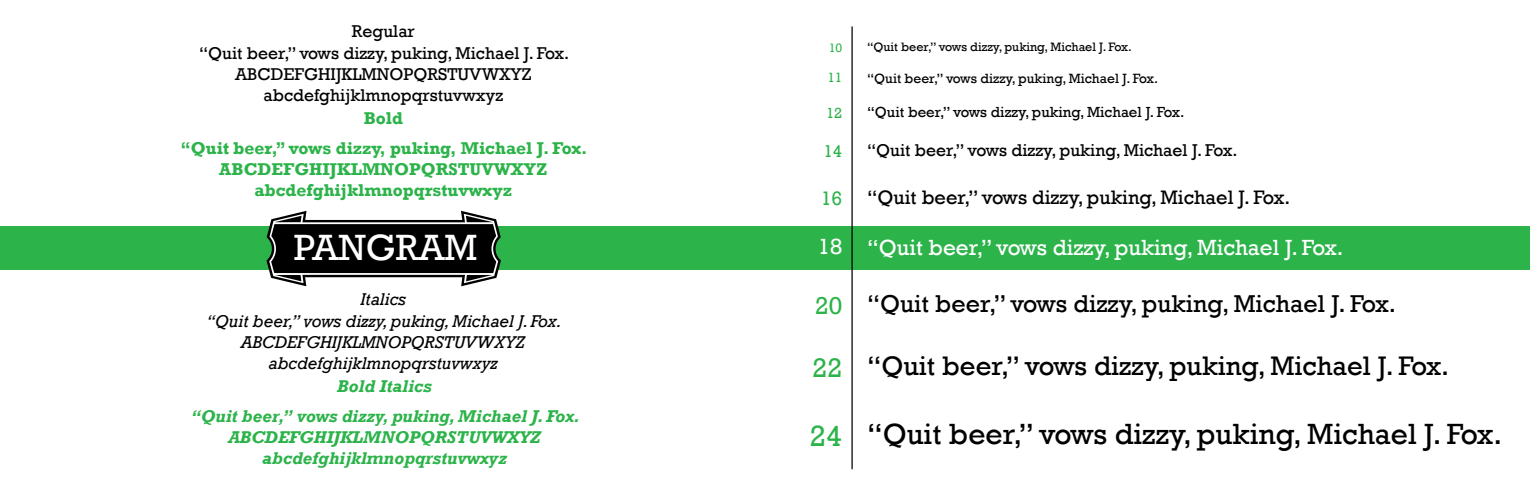
<style>
.page{position:relative;width:1530px;height:495px;background:#fff}
.page>*{position:absolute;margin:0;border:0;box-sizing:border-box;transform-origin:0 0}
.t1{font:37.5px "Rockwell";color:#fff}
.t2{font:30px "Rockwell";color:#000}
.t3{font:30px "Rockwell";color:#2cb34a}
.t4{font:27.5px "Rockwell";color:#000}
.t5{font:27.5px "Rockwell";color:#2cb34a}
.t6{font:25px "Rockwell";color:#000}
.t7{font:25px "Rockwell";color:#2cb34a}
.t8{font:22.5px "Rockwell";color:#fff}
.t9{font:20px "Rockwell";color:#000}
.t10{font:20px "Rockwell";color:#2cb34a}
.t11{font:17.5px/21.5px "Rockwell";color:#000;text-align:center}
.t12{font:italic 700 17.5px/30.4px "Rockwell";color:#2cb34a;text-align:center}
.t13{font:italic 17.5px/21.5px "Rockwell";color:#000;text-align:center}
.t14{font:700 17.5px/30.4px "Rockwell";color:#2cb34a;text-align:center}
.t15{font:17.5px "Rockwell";color:#2cb34a}
.t16{font:15px "Rockwell";color:#000}
.t17{font:15px "Rockwell";color:#2cb34a}
.t18{font:13.75px "Rockwell";color:#000}
.t19{font:13.75px "Rockwell";color:#2cb34a}
.t20{font:12.5px "Rockwell";color:#000}
.t21{font:12.5px "Rockwell";color:#2cb34a}
</style>
<div class="page">
<div style="left:0;top:227px;width:765px;height:43px;background:#2cb34a"></div>
<svg style="left:266px;top:211px;width:235px;height:75px"></svg>
<div style="left:765px;top:227px;width:765px;height:43px;background:#2cb34a"></div>
<hr style="left:851px;top:26px;width:2px;height:443px;background:#000">
<p class="t11" style="left:199px;top:20px;width:372px">Regular<br>“Quit beer,” vows dizzy, puking, Michael J. Fox.<br>ABCDEFGHIJKLMNOPQRSTUVWXYZ abcdefghijklmnopqrstuvwxyz</p>
<p class="t14" style="left:181px;top:103px;width:408px">Bold<br>“Quit beer,” vows dizzy, puking, Michael J. Fox.</p>
<p class="t14" style="left:219px;top:159px;width:330px;line-height:21px">ABCDEFGHIJKLMNOPQRSTUVWXYZ abcdefghijklmnopqrstuvwxyz</p>
<h1 class="t1" style="left:294px;top:226px;width:185px">PANGRAM</h1>
<p class="t13" style="left:207px;top:288px;width:356px">Italics<br>“Quit beer,” vows dizzy, puking, Michael J. Fox.<br>ABCDEFGHIJKLMNOPQRSTUVWXYZ abcdefghijklmnopqrstuvwxyz</p>
<p class="t12" style="left:190px;top:371px;width:391px">Bold Italics<br>“Quit beer,” vows dizzy, puking, Michael J. Fox.</p>
<p class="t12" style="left:228px;top:427px;width:314px;line-height:21px">ABCDEFGHIJKLMNOPQRSTUVWXYZ abcdefghijklmnopqrstuvwxyz</p>
<p class="t21" style="left:829px;top:41px;width:15px">10</p>
<p class="t19" style="left:827px;top:70px;width:16px">11</p>
<p class="t17" style="left:826px;top:105px;width:18px">12</p>
<p class="t15" style="left:823px;top:141px;width:20px">14</p>
<p class="t10" style="left:821px;top:187px;width:23px">16</p>
<p class="t8" style="left:818px;top:234px;width:26px">18</p>
<h3 class="t7" style="left:815px;top:292px;width:29px">20</h3>
<h3 class="t5" style="left:813px;top:352px;width:31px">22</h3>
<h2 class="t3" style="left:810px;top:418px;width:34px">24</h2>
<p class="t20" style="left:867px;top:40px;width:266px">“Quit beer,” vows dizzy, puking, Michael J. Fox.</p>
<p class="t18" style="left:867px;top:70px;width:293px">“Quit beer,” vows dizzy, puking, Michael J. Fox.</p>
<p class="t16" style="left:867px;top:103px;width:319px">“Quit beer,” vows dizzy, puking, Michael J. Fox.</p>
<p class="t11" style="left:867px;top:140px;width:372px">“Quit beer,” vows dizzy, puking, Michael J. Fox.</p>
<p class="t9" style="left:867px;top:186px;width:425px">“Quit beer,” vows dizzy, puking, Michael J. Fox.</p>
<p class="t8" style="left:867px;top:234px;width:478px">“Quit beer,” vows dizzy, puking, Michael J. Fox.</p>
<h3 class="t6" style="left:867px;top:289px;width:531px">“Quit beer,” vows dizzy, puking, Michael J. Fox.</h3>
<h3 class="t4" style="left:867px;top:350px;width:584px">“Quit beer,” vows dizzy, puking, Michael J. Fox.</h3>
<h2 class="t2" style="left:867px;top:417px;width:637px">“Quit beer,” vows dizzy, puking, Michael J. Fox.</h2>
</div>
